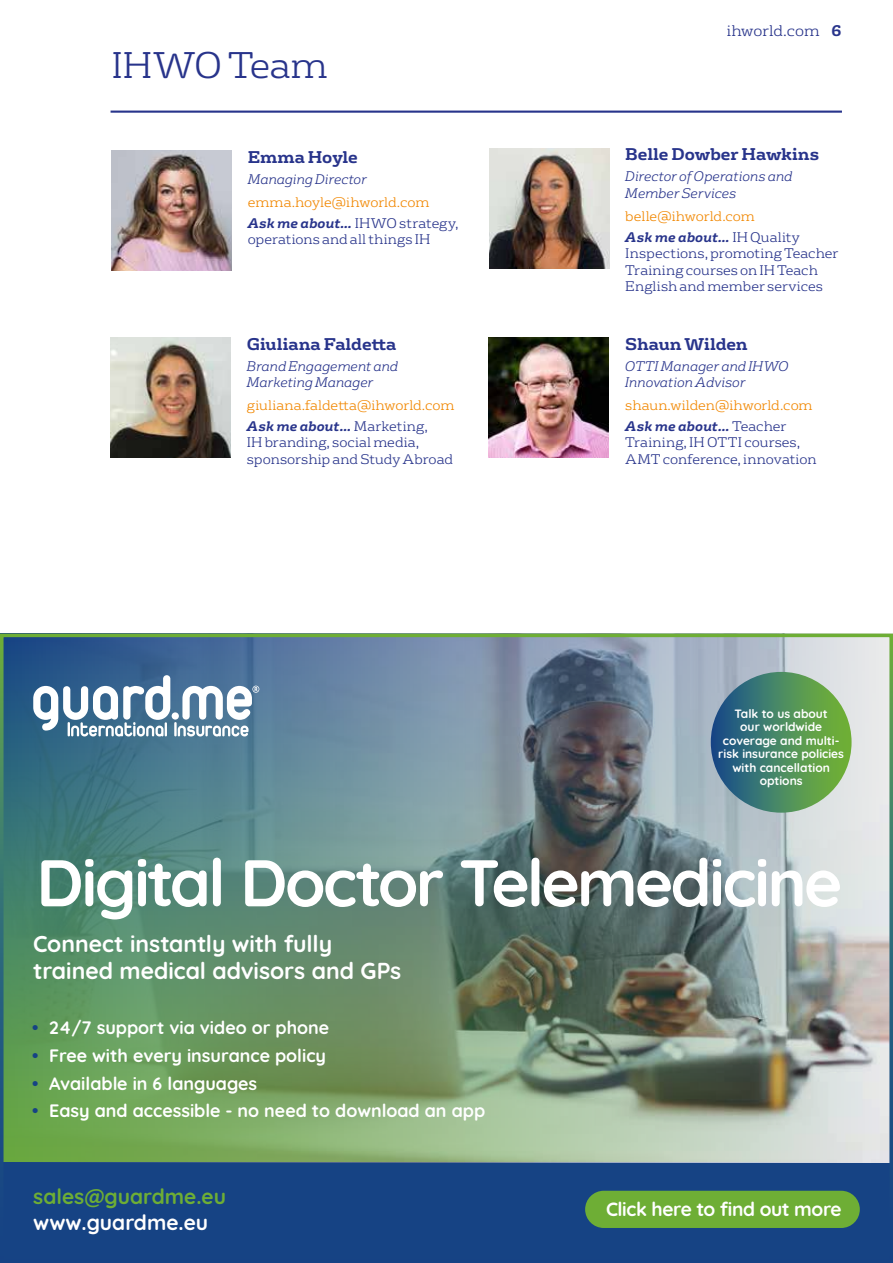
<style>
.page{position:relative;width:893px;height:1263px;background:#fff}
.page>*{position:absolute;margin:0;border:0;box-sizing:border-box;transform-origin:0 0}
.t1{font:700 65.85px "Quicksand";letter-spacing:-.04em;color:#fff}
.t2{font:300 36px "FS Rufus";letter-spacing:-.015em;color:#28348b}
.t3{font:700 22.95px/27.6px "Quicksand";color:#fff}
.t4{font:700 21px "Quicksand";color:#6eae35}
.t5{font:700 21px "Quicksand";color:#fff}
.t6{font:700 19.2px "Quicksand";letter-spacing:-.02em;color:#fff}
.t7{font:700 17.85px "Quicksand";color:#fff}
.t8{font:700 16.5px "FS Rufus";letter-spacing:-.005em;color:#28348b}
.t9{font:300 15px "FS Rufus";color:#28348b}
.t10{font:300 13.5px/16.5px "FS Rufus";letter-spacing:.005em;color:#28348b}
.t11{font:300 13.5px/21px "FS Rufus";letter-spacing:-.005em;color:#f18700}
.t12{font:italic 300 13.5px/16.5px "FS Rufus";letter-spacing:-.015em;color:#28348b}
.t13{font:700 12px/13.5px "Quicksand";color:#fff;text-align:center}
.s1{font-weight:700;font-style:italic;color:#28348b}
.s2{color:#28348b}
.s3{font-weight:700}
.s4{color:#164384}
</style>
<div class="page">
<hr style="left:111px;top:111px;width:731px;height:2px;background:#28348b">
<img style="left:489px;top:148px;width:120px;height:120px">
<img style="left:111px;top:337px;width:120px;height:120px">
<img style="left:111px;top:151px;width:120px;height:120px">
<div style="left:0;top:1163px;width:893px;height:100px;background:#164384"></div>
<img style="left:5px;top:639px;width:883px;height:524px">
<svg style="left:33px;top:675px;width:226px;height:61px"></svg>
<div style="left:585px;top:1191px;width:275px;height:37px;background:#6eae35;border-radius:19px"></div>
<div style="left:711px;top:672px;width:140px;height:141px;background:linear-gradient(to right,#184f8f,#78bc33);border-radius:70px"></div>
<img style="left:489px;top:337px;width:120px;height:120px">
<h2 class="t2" style="left:111px;top:37px;width:218px">IHWO Team</h2>
<p class="t8" style="left:248px;top:143px;width:112px">Emma Hoyle</p>
<p class="t12" style="left:248px;top:170px;width:121px">Managing Director</p>
<p class="t11" style="left:248px;top:190px;width:212px">emma.hoyle@ihworld.com<br><span class="s1">Ask me about…</span> <span class="s2">IHWO strategy,</span></p>
<p class="t10" style="left:248px;top:230px;width:184px">operations and all things IH</p>
<p class="t8" style="left:247px;top:329px;width:151px">Giuliana Faldetta</p>
<p class="t12" style="left:247px;top:356px;width:153px">Brand Engagement and<br>Marketing Manager</p>
<p class="t11" style="left:247px;top:393px;width:209px">giuliana.faldetta@ihworld.com<br><span class="s1">Ask me about…</span> <span class="s2">Marketing,</span></p>
<p class="t10" style="left:247px;top:433px;width:208px">IH branding, social media, sponsorship and Study Abroad</p>
<p class="t9" style="left:727px;top:19px;width:117px">ihworld.com <span class="s3">6</span></p>
<p class="t8" style="left:625px;top:140px;width:195px">Belle Dowber Hawkins</p>
<p class="t12" style="left:625px;top:167px;width:169px">Director of Operations and<br>Member Services</p>
<p class="t11" style="left:625px;top:204px;width:176px">belle@ihworld.com<br><span class="s1">Ask me about…</span> <span class="s2">IH Quality</span></p>
<p class="t10" style="left:625px;top:244px;width:215px">Inspections, promoting Teacher<br>Training courses on IH Teach<br>English and member services</p>
<p class="t8" style="left:625px;top:329px;width:124px">Shaun Wilden</p>
<p class="t12" style="left:625px;top:356px;width:165px">OTTI Manager and IHWO<br>Innovation Advisor</p>
<p class="t11" style="left:625px;top:393px;width:189px">shaun.wilden@ihworld.com<br><span class="s1">Ask me about…</span> <span class="s2">Teacher</span></p>
<p class="t10" style="left:625px;top:433px;width:193px">Training, IH OTTI courses,<br>AMT conference, innovation</p>
<p class="t13" style="left:718px;top:706px;width:127px">Talk to us about<br>our worldwide coverage and multi&shy;risk insurance policies with cancellation options</p>
<h1 class="t1" style="left:36px;top:828px;width:807px">Digital Doctor Telemedicine</h1>
<h3 class="t3" style="left:33px;top:928px;width:370px">Connect instantly with fully trained medical advisors and GPs</h3>
<h3 class="t7" style="left:32px;top:1013px;width:299px"><span class="s4">•</span> 24/7 support via video or phone</h3>
<h3 class="t7" style="left:32px;top:1041px;width:295px"><span class="s4">•</span> Free with every insurance policy</h3>
<h3 class="t7" style="left:32px;top:1068px;width:226px"><span class="s4">•</span> Available in 6 languages</h3>
<h3 class="t7" style="left:32px;top:1096px;width:454px"><span class="s4">•</span> Easy and accessible - no need to download an app</h3>
<h3 class="t4" style="left:33px;top:1179px;width:194px">sales@guardme.eu</h3>
<h3 class="t5" style="left:33px;top:1205px;width:177px">www.guardme.eu</h3>
<h3 class="t6" style="left:606px;top:1193px;width:237px">Click here to find out more</h3>
</div>
